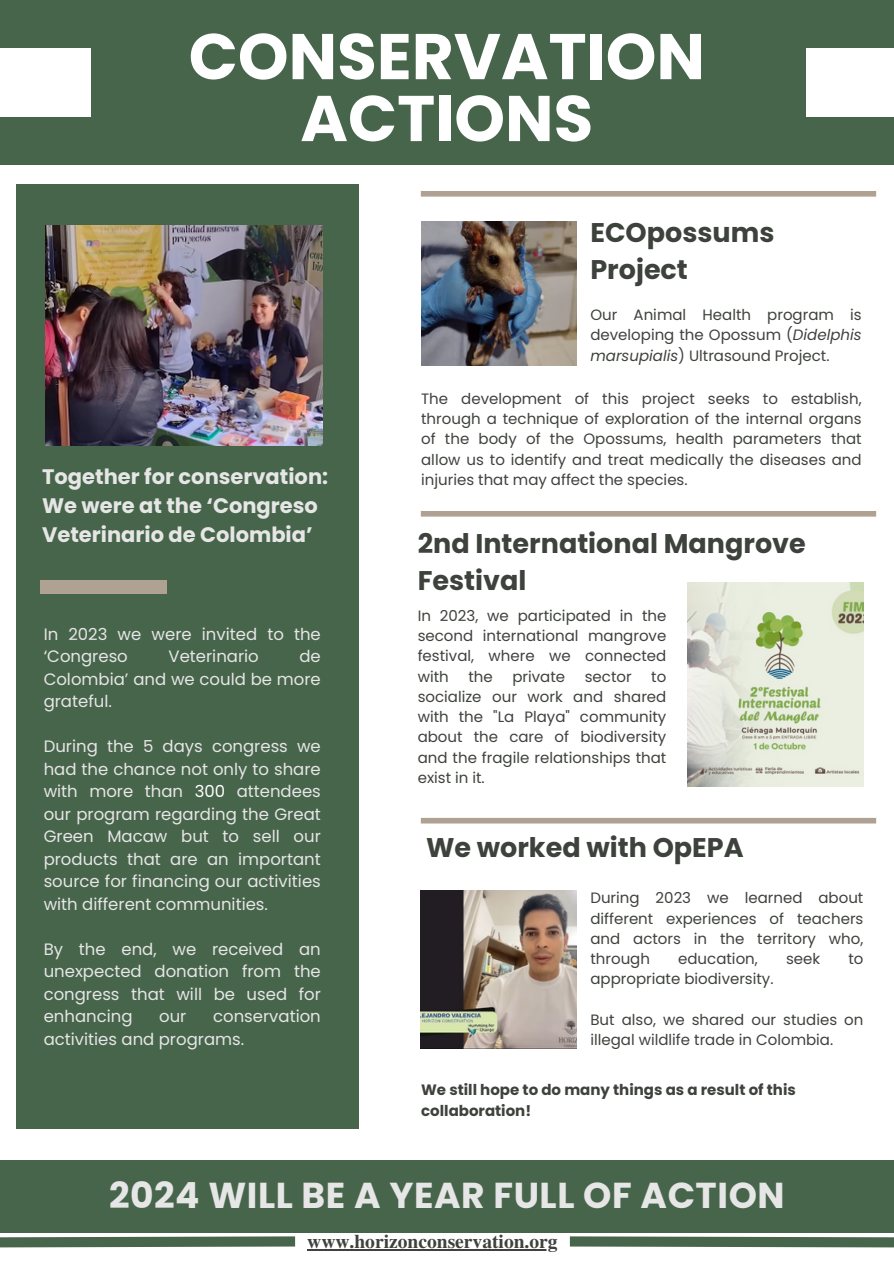
<style>
.page{position:relative;width:894px;height:1264px;background:#fff}
.page>*{position:absolute;margin:0;border:0;box-sizing:border-box;transform-origin:0 0}
.t1{font:700 64.5px/61.8px "Poppins";color:#fff;text-align:center}
.t2{font:700 36px "Poppins";letter-spacing:.015em;color:#e6e6e6}
.t3{font:700 27px/37.2px "Poppins";color:#3e423c}
.t4{font:700 21px/29.2px "Poppins";color:#e6e6e6}
.t5{font:700 19.5px "Te X Gyre Termes";color:#3e423c}
.t6{font:16.5px/22.5px "Poppins";color:#e6e6e6;text-align:justify}
.t7{font:15px/20.2px "Poppins";color:#3e423c;text-align:justify}
.t8{font:700 15px/20.2px "Poppins";color:#3e423c}
.s1{color:#fff}
.s2{font-style:italic}
</style>
<div class="page">
<div style="left:16px;top:184px;width:342px;height:944px;background:#47654b"></div>
<img style="left:420px;top:890px;width:156px;height:158px">
<img style="left:421px;top:221px;width:155px;height:144px">
<div style="left:0;top:0;width:893px;height:164px;background:#47654b"></div>
<div style="left:805px;top:48px;width:88px;height:69px;background:#fff"></div>
<div style="left:0;top:48px;width:91px;height:69px;background:#fff"></div>
<div style="left:420px;top:191px;width:455px;height:6px;background:#b0a292"></div>
<div style="left:420px;top:511px;width:455px;height:5px;background:#b0a292"></div>
<div style="left:420px;top:817px;width:455px;height:6px;background:#b0a292"></div>
<svg style="left:0;top:1232px;width:305px;height:16px"></svg>
<svg style="left:559px;top:1232px;width:334px;height:16px"></svg>
<div style="left:40px;top:580px;width:126px;height:13px;background:#b0a292"></div>
<hr style="left:307px;top:1249px;width:250px;height:1px;background:#3e423c">
<div style="left:0;top:1160px;width:893px;height:72px;background:#47654b"></div>
<img style="left:45px;top:225px;width:277px;height:220px">
<img style="left:687px;top:582px;width:176px;height:205px">
<h2 class="t1" style="left:189px;top:26px;width:517px">CONSERVATION<br>ACTIONS</h2>
<h3 class="t3" style="left:590px;top:214px;width:185px">ECOpossums<br>Project</h3>
<h5 class="t4" style="left:42px;top:462px;width:287px">Together for conservation:<br>We were at the ‘Congreso<br>Veterinario de Colombia’</h5>
<h4 class="t6" style="left:44px;top:622px;width:278px">In 2023 we were invited to the ‘Congreso</h4>
<h4 class="t6" style="left:168px;top:645px;width:92px">Veterinario</h4>
<h4 class="t6" style="left:44px;top:645px;width:278px;text-indent:256px">de Colombia’ and we could be more grateful.</h4>
<p class="t6" style="left:44px;top:735px;width:278px">During the 5 days congress we had the chance not only to share with more than <span class="s1">300</span> attendees our program regarding the Great Green Macaw but to sell our products that are an important source for financing our activities with different communities.</p>
<p class="t6" style="left:44px;top:937px;width:278px">By the end, we received an unexpected donation from the congress that will be used for enhancing</p>
<p class="t6" style="left:44px;top:1005px;width:278px;text-indent:169px">conservation activities and programs.</p>
<p class="t6" style="left:159px;top:1005px;width:29px">our</p>
<p class="t7" style="left:590px;top:305px;width:273px">Our Animal Health program is developing the Opossum (<span class="s2">Didelphis marsupialis</span>) Ultrasound Project.</p>
<p class="t7" style="left:421px;top:388px;width:442px">The development of this project seeks to establish, through a technique of exploration of the internal organs of the body of the Opossums, health parameters that allow us to identify and treat medically the diseases and injuries that may affect the species.</p>
<p class="t3" style="left:417px;top:525px;width:389px">2nd International Mangrove<br>Festival</p>
<p class="t7" style="left:417px;top:605px;width:250px">In 2023, we participated in the second international mangrove festival, where we connected with</p>
<p class="t7" style="left:468px;top:666px;width:26px">the</p>
<p class="t7" style="left:512px;top:666px;width:54px">private</p>
<p class="t7" style="left:584px;top:666px;width:48px">sector</p>
<p class="t7" style="left:417px;top:666px;width:250px;text-indent:233px">to socialize our work and shared with the "La Playa" community about the care of biodiversity and the fragile relationships that exist in it.</p>
<p class="t3" style="left:426px;top:828px;width:319px">We worked with OpEPA</p>
<p class="t7" style="left:590px;top:887px;width:274px">During 2023 we learned about different experiences of teachers and actors in the territory who, through</p>
<p class="t7" style="left:678px;top:948px;width:81px">education,</p>
<p class="t7" style="left:785px;top:948px;width:36px">seek</p>
<p class="t7" style="left:848px;top:948px;width:17px">to</p>
<p class="t7" style="left:590px;top:968px;width:185px">appropriate biodiversity.</p>
<h3 class="t7" style="left:590px;top:1009px;width:274px">But also, we shared our studies on illegal wildlife trade in Colombia.</h3>
<h3 class="t8" style="left:421px;top:1079px;width:376px">We still hope to do many things as a result of this collaboration!</h3>
<h4 class="t2" style="left:109px;top:1170px;width:677px">2024 WILL BE A YEAR FULL OF ACTION</h4>
<h1 class="t5" style="left:307px;top:1226px;width:252px">www.horizonconservation.org</h1>
</div>
